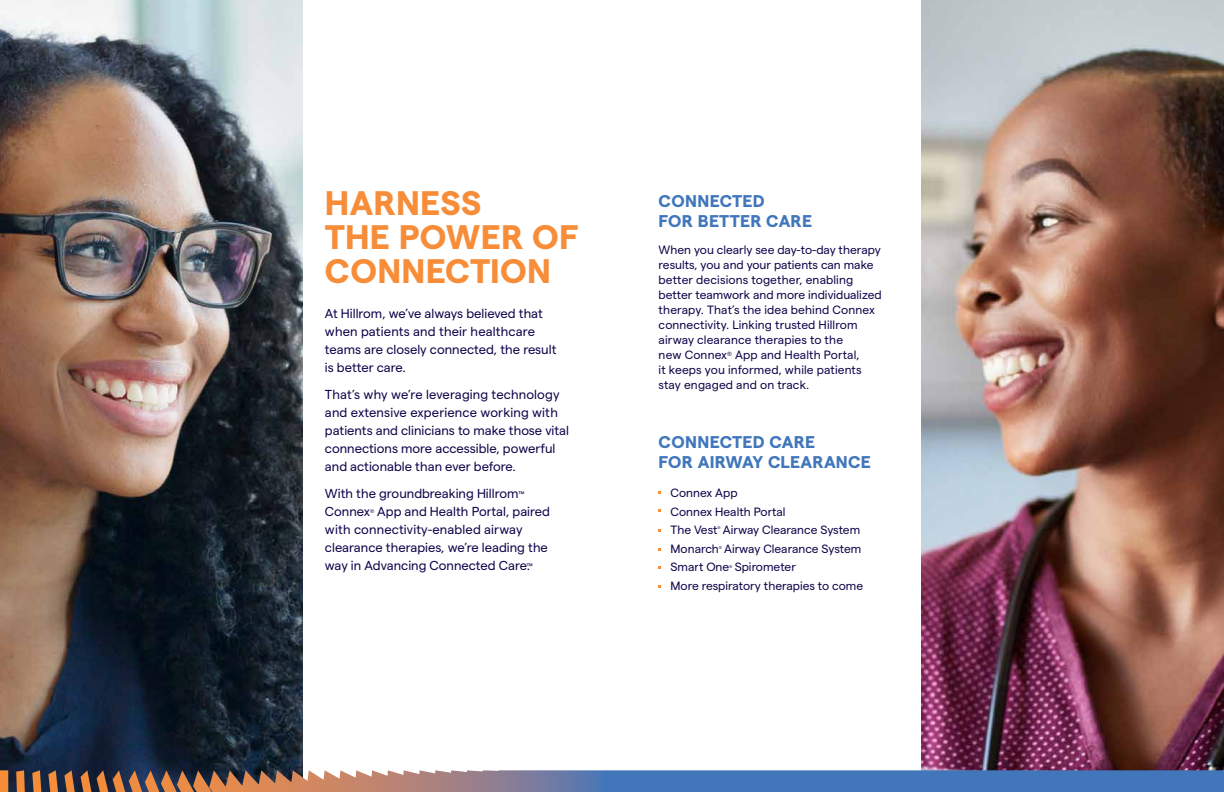
<style>
.page{position:relative;width:1224px;height:792px;background:#fff}
.page>*{position:absolute;margin:0;border:0;box-sizing:border-box;transform-origin:0 0}
.t1{font:700 34px/34px "Matter";letter-spacing:.01em;color:#f78d39}
.t2{font:700 17px/20px "Matter";letter-spacing:.02em;color:#4076bb}
.t3{font:13px/18px "Matter";color:#100249}
.t4{font:12px/15px "Matter";color:#100249}
.t5{font:5.2px "Matter";color:#100249}
.t6{font:4.1px "Matter";color:#100249}
.s1{font-size:8.2px}
</style>
<div class="page">
<img style="left:0;top:0;width:302px;height:770px">
<img style="left:922px;top:0;width:302px;height:770px">
<svg style="left:0;top:770px;width:1224px;height:22px;background:#6b7592"></svg>
<h1 class="t1" style="left:325px;top:183px;width:255px">HARNESS<br>THE POWER OF<br>CONNECTION</h1>
<p class="t3" style="left:325px;top:303px;width:233px">At Hillrom, we’ve always believed that when patients and their healthcare teams are closely connected, the result is better care.</p>
<p class="t3" style="left:325px;top:384px;width:246px">That’s why we’re leveraging technology and extensive experience working with patients and clinicians to make those vital connections more accessible, powerful and actionable than ever before.</p>
<p class="t3" style="left:325px;top:483px;width:201px">With the groundbreaking Hillrom<span class="s1">™<br></span>Connex</p>
<p class="t3" style="left:325px;top:501px;width:227px;text-indent:52px">App and Health Portal, paired with connectivity-enabled airway clearance therapies, we’re leading the way in Advancing Connected Care.<span class="s1">™</span></p>
<p class="t5" style="left:370px;top:507px;width:6px">®</p>
<h2 class="t2" style="left:659px;top:190px;width:155px">CONNECTED<br>FOR BETTER CARE</h2>
<p class="t4" style="left:659px;top:241px;width:225px">When you clearly see day-to-day therapy results, you and your patients can make better decisions together, enabling better teamwork and more individualized therapy. That’s the idea behind Connex connectivity. Linking trusted Hillrom airway clearance therapies to the<br>new Connex<sup>®</sup> App and Health Portal,<br>it keeps you informed, while patients stay engaged and on track.</p>
<h2 class="t2" style="left:659px;top:431px;width:214px">CONNECTED CARE<br>FOR AIRWAY CLEARANCE</h2>
<p class="t4" style="left:671px;top:482px;width:117px;line-height:18.6px">Connex App<br>Connex Health Portal<br>The Vest</p>
<p class="t4" style="left:671px;top:520px;width:192px;line-height:18.6px;text-align:right">Airway Clearance System<br>Monarch Airway Clearance System</p>
<p class="t6" style="left:718px;top:524px;width:5px">®</p>
<p class="t6" style="left:719px;top:545px;width:5px">®</p>
<p class="t4" style="left:671px;top:559px;width:60px">Smart One</p>
<p class="t6" style="left:729px;top:564px;width:5px">®</p>
<p class="t4" style="left:671px;top:557px;width:194px;line-height:18.6px;text-align:center">Spirometer<br>More respiratory therapies to come</p>
</div>
